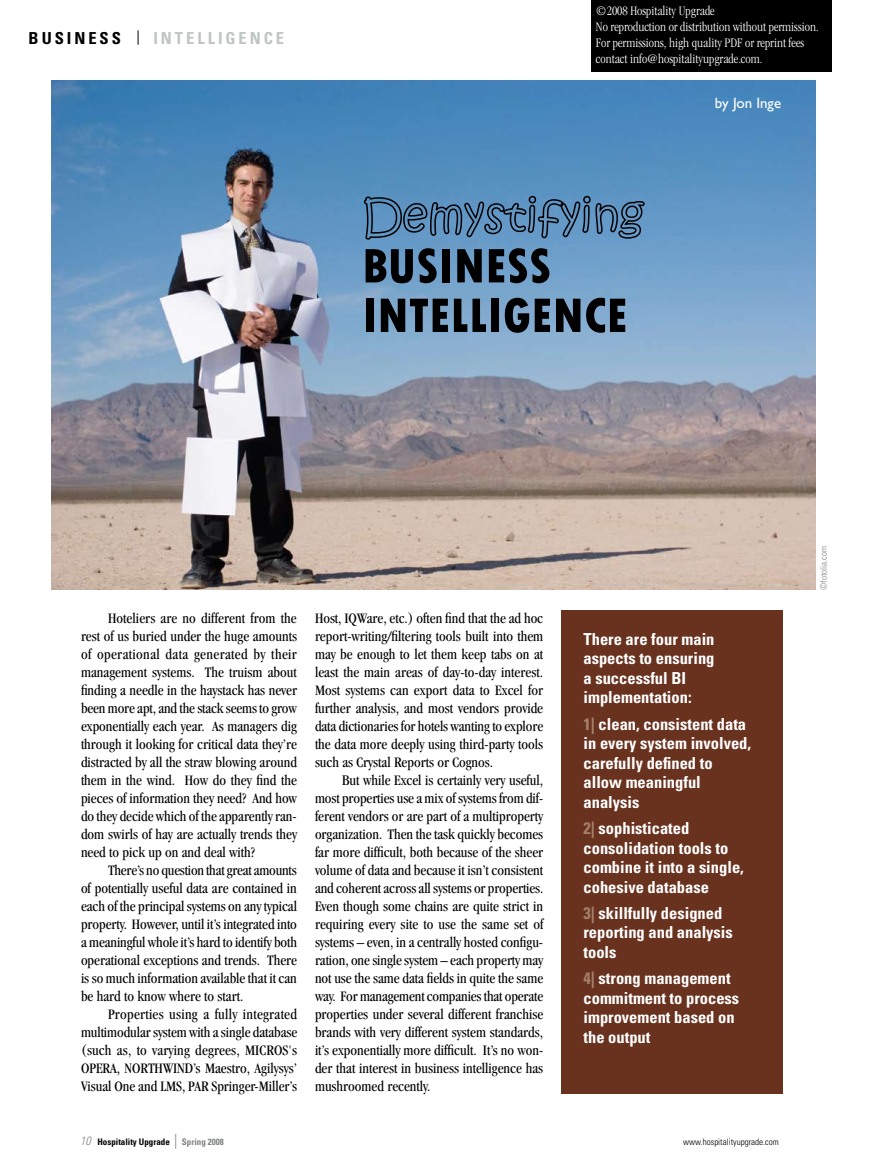
<style>
.page{position:relative;width:891px;height:1175px;background:#fff}
.page>*{position:absolute;margin:0;border:0;box-sizing:border-box;transform-origin:0 0}
.t1{font:800 condensed 51px/49.5px "Tw Cen";color:#000}
.t2{font:700 condensed 16.5px/19.5px "Univers";color:#fff}
.t3{font:700 condensed 16.5px "Univers";letter-spacing:.18em;color:#bec6c2}
.t4{font:700 condensed 16.5px "Univers";letter-spacing:.18em;color:#000}
.t5{font:condensed 15px/18px "Garamond";color:#000;text-align:justify}
.t6{font:15px "Gill Sans";color:#fff}
.t7{font:300 condensed 13.5px/16.2px "Garamond";color:#fff}
.t8{font:700 condensed 9px "Univers";color:#000}
.t9{font:300 condensed 9px "Univers";color:#000}
.t10{font:300 condensed 9px "Univers";color:#808285}
.s1{color:#a5816d}
.s2{font-weight:300;font-style:italic;font-size:12px;color:#808285}
.s3{font-weight:300;font-size:15px;color:#808285}
.s4{color:#808285}
</style>
<div class="page">
<img style="left:52px;top:80px;width:763px;height:509px">
<div style="left:561px;top:610px;width:222px;height:484px;background:#69321f"></div>
<svg style="left:138px;top:30px;width:1px;height:15px"></svg>
<svg style="left:363px;top:195px;width:282px;height:46px"></svg>
<div style="left:591px;top:0;width:241px;height:71px;background:#000"></div>
<p class="t4" style="left:29px;top:28px;width:82px">Bus iness</p>
<p class="t3" style="left:153px;top:28px;width:132px">I ntelligence</p>
<p class="t7" style="left:596px;top:2px;width:224px">©2008 Hospitality Upgrade<br>No reproduction or distribution without permission.<br>For permissions, high quality PDF or reprint fees contact info@hospitalityupgrade.com.</p>
<h1 class="t1" style="left:362px;top:241px;width:267px">BUSINESS<br>INTELLIGENCE</h1>
<p class="t6" style="left:715px;top:94px;width:68px">by Jon Inge</p>
<p class="t5" style="left:81px;top:609px;width:218px;text-indent:27px">Hoteliers are no different from the rest of us buried under the huge amounts of operational data generated by their management systems. The truism about finding a needle in the haystack has never been more apt, and the stack seems to grow exponentially each year. As managers dig through it looking for critical data they’re distracted by all the straw blowing around them in the wind. How do they find the pieces of information they need? And how do they decide which of the apparently ran&shy;dom swirls of hay are actually trends they need to pick up on and deal with?</p>
<p class="t5" style="left:81px;top:861px;width:218px;text-indent:27px">There’s no question that great amounts of potentially useful data are contained in each of the principal systems on any typical property. However, until it’s integrated into a meaningful whole it’s hard to identify both operational exceptions and trends. There is so much information available that it can be hard to know where to start.</p>
<p class="t5" style="left:81px;top:1005px;width:218px;text-indent:27px">Properties using a fully integrated multimodular system with a single database (such as, to varying degrees, MICROS's OPERA, NORTHWIND’s Maestro, Agilysys’ Visual One and LMS, PAR Springer-Miller’s</p>
<p class="t5" style="left:315px;top:609px;width:230px">Host, IQWare, etc.) often find that the ad hoc report-writing/filtering tools built into them may be enough to let them keep tabs on at least the main areas of day-to-day interest.<br>Most systems can export data to Excel for further analysis, and most vendors provide data dictionaries for hotels wanting to explore the data more deeply using third-party tools such as Crystal Reports or Cognos.</p>
<p class="t5" style="left:315px;top:771px;width:230px;text-indent:27px">But while Excel is certainly very useful, most properties use a mix of systems from dif&shy;ferent vendors or are part of a multiproperty organization. Then the task quickly becomes far more difficult, both because of the sheer volume of data and because it isn’t consistent and coherent across all systems or properties.<br>Even though some chains are quite strict in requiring every site to use the same set of systems – even, in a centrally hosted configu&shy;ration, one single system – each property may not use the same data fields in quite the same way. For management companies that operate properties under several different franchise brands with very different system standards, it’s exponentially more difficult. It’s no won&shy;der that interest in business intelligence has mushroomed recently.</p>
<p class="t2" style="left:584px;top:629px;width:133px">There are four main aspects to ensuring a successful BI implementation:</p>
<p class="t2" style="left:584px;top:714px;width:169px"><span class="s1">1|</span> clean, consistent data in every system involved, carefully defined to allow meaningful analysis</p>
<p class="t2" style="left:584px;top:818px;width:162px"><span class="s1">2|</span> sophisticated consolidation tools to combine it into a single, cohesive database</p>
<p class="t2" style="left:584px;top:903px;width:151px"><span class="s1">3|</span> skillfully designed reporting and analysis tools</p>
<p class="t2" style="left:584px;top:968px;width:157px"><span class="s1">4|</span> strong management commitment to process improvement based on the output</p>
<p class="t10" style="left:818px;top:590px;width:45px;rotate:-90deg">©fotolia.com</p>
<p class="t8" style="left:80px;top:1136px;width:145px"><span class="s2">10</span> Hospitality Upgrade <span class="s3">|</span> <span class="s4">Spring 2008</span></p>
<p class="t9" style="left:683px;top:1136px;width:97px">www.hospitalityupgrade.com</p>
</div>
